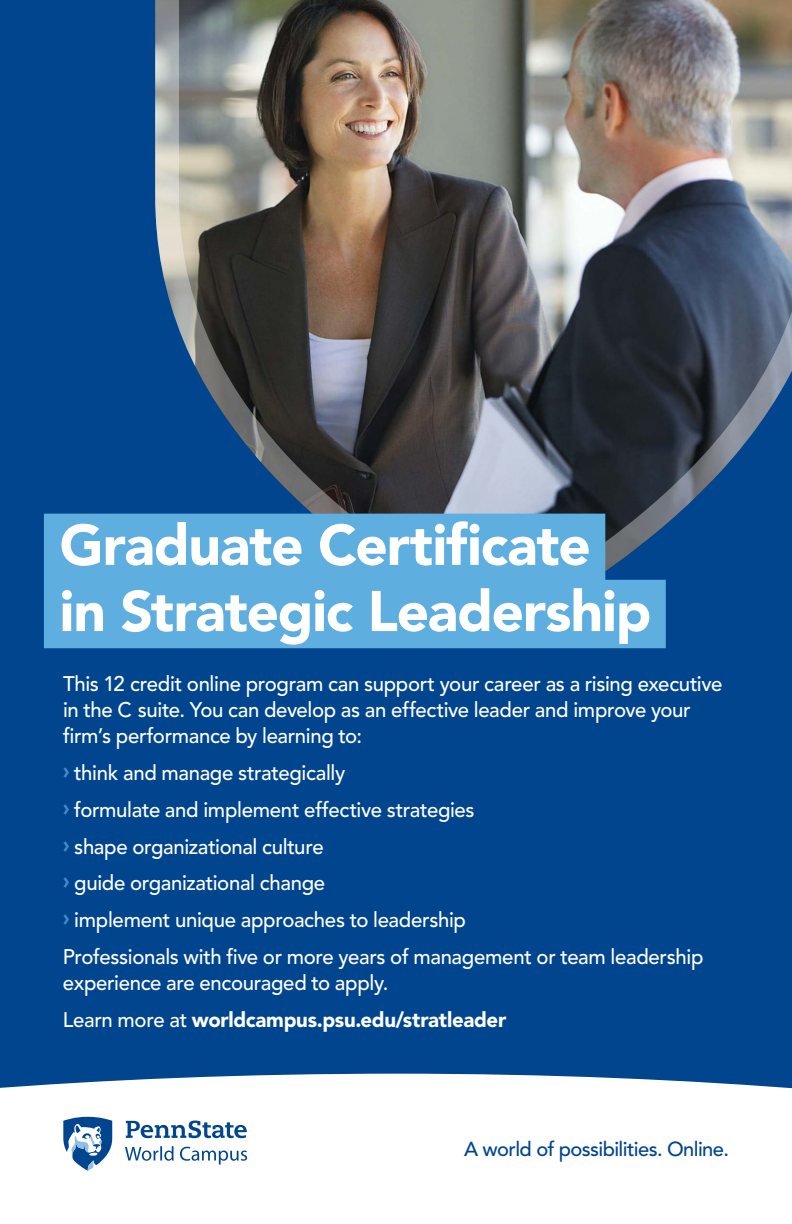
<style>
.page{position:relative;width:792px;height:1224px;background:#00458d}
.page>*{position:absolute;margin:0;border:0;box-sizing:border-box;transform-origin:0 0}
.t1{font:900 56.8px/66.2px "Avenir LT Std";letter-spacing:-.02em;color:#fff}
.t2{font:500 21px/26px "Avenir LT Std";letter-spacing:-.015em;color:#fff}
.t3{font:500 20.2px "Avenir LT Std";letter-spacing:-.03em;color:#00458d}
.s1{font-weight:900;font-size:22px;color:#4789c8}
.s2{font-weight:900}
</style>
<div class="page">
<div style="left:0;top:1074px;width:792px;height:150px;background:#fff"></div>
<img style="left:155px;top:0;width:637px;height:580px">
<div style="left:44px;top:514px;width:561px;height:68px;background:#5eaee0"></div>
<div style="left:44px;top:580px;width:622px;height:68px;background:#5eaee0"></div>
<svg style="left:61px;top:1115px;width:53px;height:58px"></svg>
<svg style="left:125px;top:1121px;width:122px;height:44px"></svg>
<h1 class="t1" style="left:60px;top:512px;width:593px">Graduate Certifcate in Strategic Leadership</h1>
<p class="t2" style="left:63px;top:671px;width:661px">This 12 credit online program can support your career as a rising executive in the C suite. You can develop as an effective leader and improve your frm’s performance by learning to:</p>
<p class="t2" style="left:63px;top:760px;width:284px"><span class="s1">›</span> think and manage strategically</p>
<p class="t2" style="left:63px;top:797px;width:413px"><span class="s1">›</span> formulate and implement effective strategies</p>
<p class="t2" style="left:63px;top:834px;width:262px"><span class="s1">›</span> shape organizational culture</p>
<p class="t2" style="left:63px;top:871px;width:264px"><span class="s1">›</span> guide organizational change</p>
<p class="t2" style="left:63px;top:907px;width:405px"><span class="s1">›</span> implement unique approaches to leadership</p>
<p class="t2" style="left:63px;top:944px;width:642px">Professionals with fve or more years of management or team leadership</p>
<p class="t2" style="left:63px;top:965px;width:445px;line-height:36.8px">experience are encouraged to apply.<br>Learn more at <span class="s2">worldcampus.psu.edu/stratleader</span></p>
<p class="t3" style="left:464px;top:1137px;width:266px">A world of possibilities. Online.</p>
</div>
